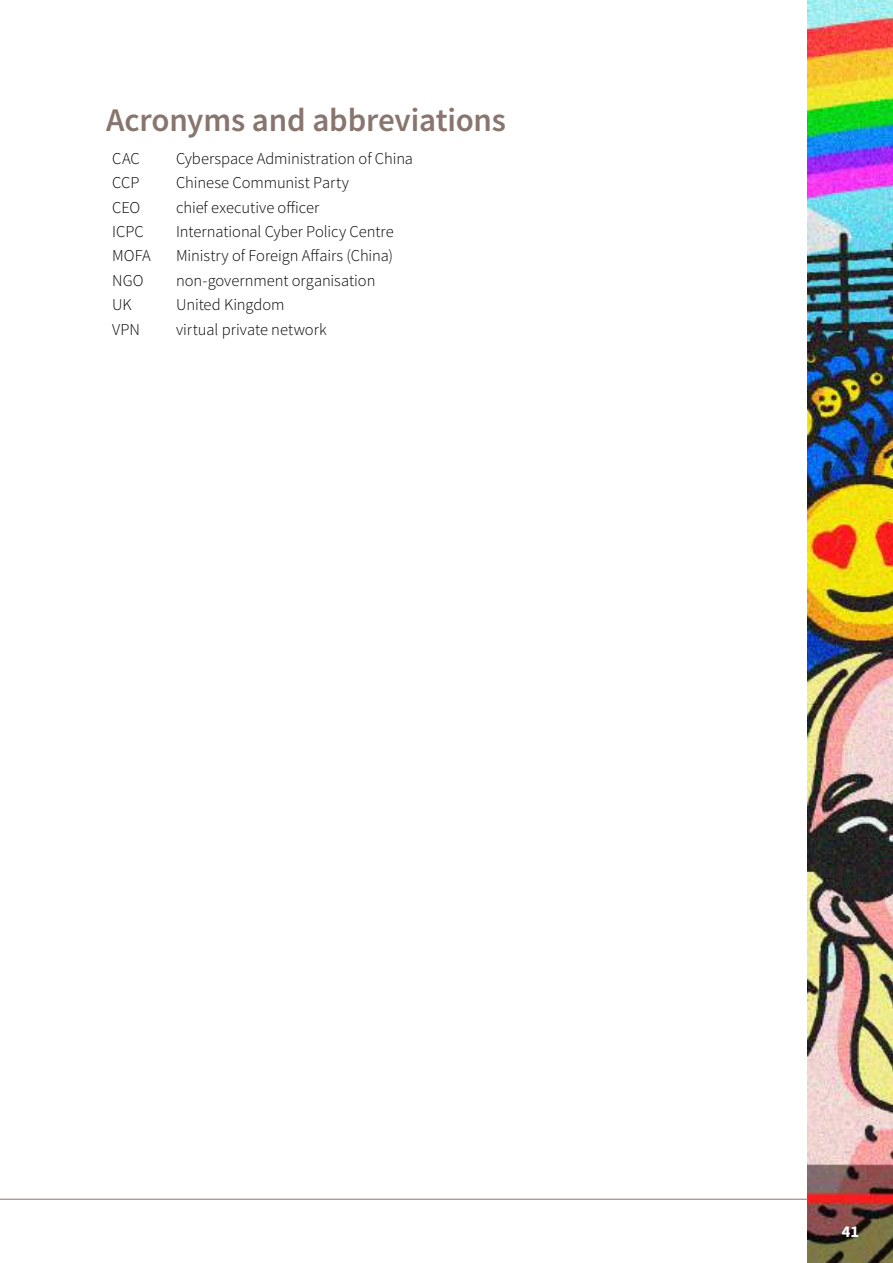
<style>
.page{position:relative;width:893px;height:1263px;background:#fff}
.page>*{position:absolute;margin:0;border:0;box-sizing:border-box;transform-origin:0 0}
.t1{font:600 33px "Source Sans Pro";letter-spacing:-.005em;color:#88756e}
.t2{font:300 16.5px "Source Sans Pro";letter-spacing:-.005em;color:#000}
.t3{font:700 16.5px "Source Sans Pro";color:#fff}
</style>
<div class="page">
<img style="left:808px;top:0;width:85px;height:1263px">
<hr style="left:0;top:1199px;width:808px;height:1px;background:#88756e">
<h1 class="t1" style="left:106px;top:98px;width:401px">Acronyms and abbreviations</h1>
<p class="t2" style="left:112px;top:148px;width:29px">CAC</p>
<p class="t2" style="left:176px;top:148px;width:238px">Cyberspace Administration of China</p>
<p class="t2" style="left:112px;top:173px;width:29px">CCP</p>
<p class="t2" style="left:176px;top:173px;width:174px">Chinese Communist Party</p>
<p class="t2" style="left:112px;top:197px;width:30px">CEO</p>
<p class="t2" style="left:176px;top:197px;width:145px">chief executive officer</p>
<p class="t2" style="left:112px;top:221px;width:33px">ICPC</p>
<p class="t2" style="left:176px;top:221px;width:219px">International Cyber Policy Centre</p>
<p class="t2" style="left:112px;top:246px;width:40px">MOFA</p>
<p class="t2" style="left:176px;top:246px;width:218px">Ministry of Foreign Affairs (China)</p>
<p class="t2" style="left:112px;top:270px;width:33px">NGO</p>
<p class="t2" style="left:176px;top:270px;width:201px">non-government organisation</p>
<p class="t2" style="left:112px;top:295px;width:21px">UK</p>
<p class="t2" style="left:176px;top:295px;width:110px">United Kingdom</p>
<p class="t2" style="left:112px;top:319px;width:29px">VPN</p>
<p class="t2" style="left:176px;top:319px;width:152px">virtual private network</p>
<p class="t3" style="left:842px;top:1220px;width:19px">41</p>
</div>
